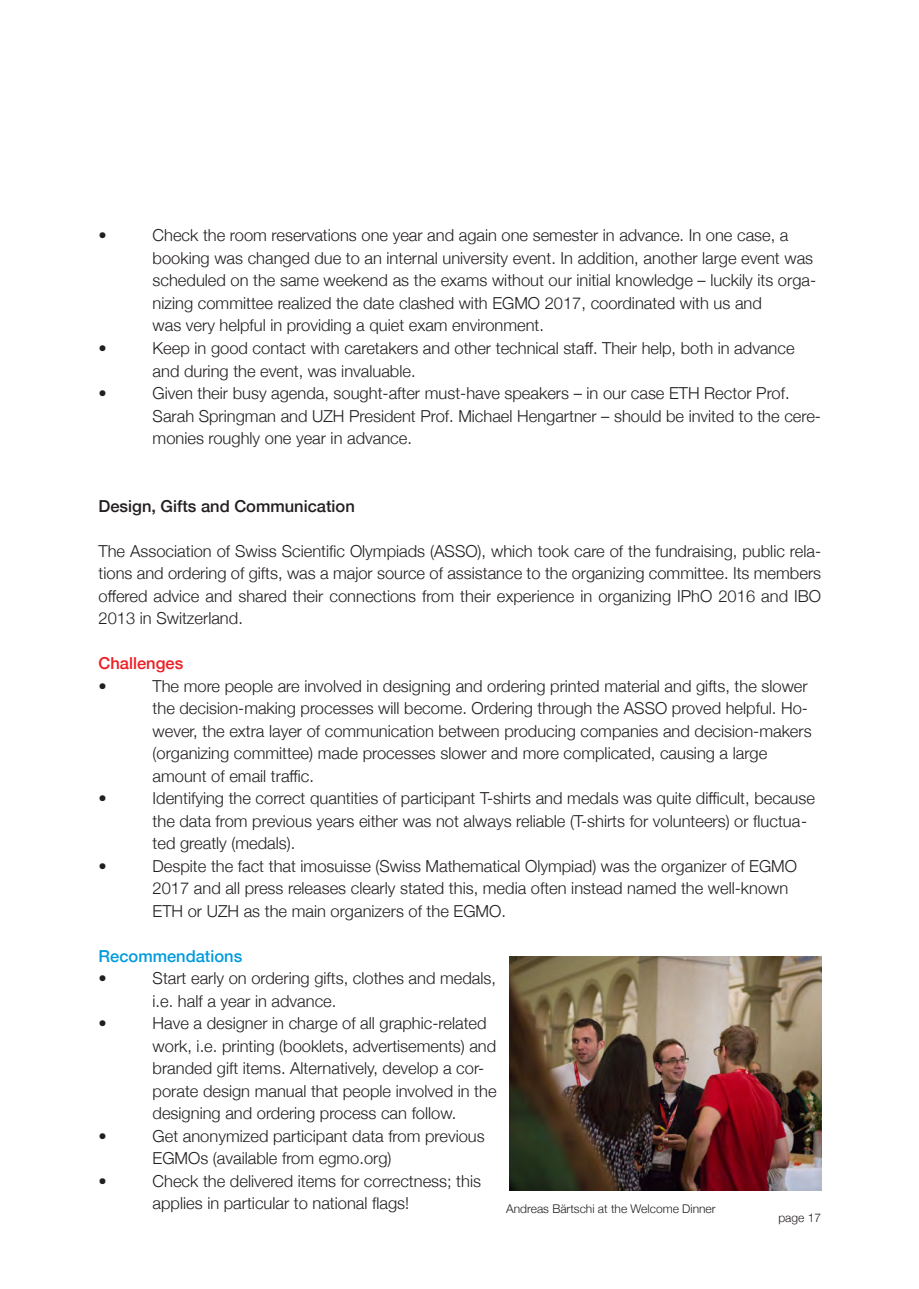
<style>
.page{position:relative;width:919px;height:1289px;background:#fff}
.page>*{position:absolute;margin:0;border:0;box-sizing:border-box;transform-origin:0 0}
.t1{font:300 16.5px/22.5px "Helvetica Neue";color:#231f20}
.t2{font:500 16.5px "Helvetica Neue";color:#231f20}
.t3{font:500 16.5px "Helvetica Neue";color:#009bde}
.t4{font:500 16.5px "Helvetica Neue";color:#ee1d23}
.t5{font:300 12px "Helvetica Neue";color:#231f20}
</style>
<div class="page">
<img style="left:509px;top:956px;width:312px;height:234px">
<p class="t1" style="left:99px;top:223px;width:10px">•</p>
<p class="t1" style="left:153px;top:223px;width:637px">Check the room reservations one year and again one semester in advance. In one case, a</p>
<p class="t1" style="left:153px;top:245px;width:662px">booking was changed due to an internal university event. In addition, another large event was</p>
<p class="t1" style="left:153px;top:268px;width:665px">scheduled on the same weekend as the exams without our initial knowledge – luckily its orga&shy;nizing committee realized the date clashed with EGMO 2017, coordinated with us and<br>was very helpful in providing a quiet exam environment.</p>
<p class="t1" style="left:99px;top:335px;width:10px">•</p>
<p class="t1" style="left:153px;top:335px;width:643px">Keep in good contact with caretakers and other technical staff. Their help, both in advance and during the event, was invaluable.</p>
<p class="t1" style="left:99px;top:380px;width:10px">•</p>
<p class="t1" style="left:153px;top:380px;width:670px">Given their busy agenda, sought-after must-have speakers – in our case ETH Rector Prof.<br>Sarah Springman and UZH President Prof. Michael Hengartner – should be invited to the cere-</p>
<p class="t1" style="left:153px;top:425px;width:261px">monies roughly one year in advance.</p>
<p class="t2" style="left:99px;top:492px;width:258px">Design, Gifts and Communication</p>
<p class="t1" style="left:99px;top:538px;width:724px;text-align:justify">The Association of Swiss Scientific Olympiads (ASSO), which took care of the fundraising, public rela&shy;tions and ordering of gifts, was a major source of assistance to the organizing committee. Its members offered advice and shared their connections from their experience in organizing IPhO 2016 and IBO 2013 in Switzerland.</p>
<p class="t4" style="left:99px;top:650px;width:86px">Challenges</p>
<p class="t1" style="left:99px;top:673px;width:10px">•</p>
<p class="t1" style="left:153px;top:673px;width:660px">The more people are involved in designing and ordering printed material and gifts, the slower the decision-making processes will become. Ordering through the ASSO proved helpful. Ho&shy;wever, the extra layer of communication between producing companies and decision-makers (organizing committee) made processes slower and more complicated, causing a large amount of email traffic.</p>
<p class="t1" style="left:99px;top:785px;width:10px">•</p>
<p class="t1" style="left:153px;top:785px;width:663px">Identifying the correct quantities of participant T-shirts and medals was quite difficult, because the data from previous years either was not always reliable (T-shirts for volunteers) or fluctua&shy;ted greatly (medals).</p>
<p class="t1" style="left:99px;top:853px;width:10px">•</p>
<p class="t1" style="left:153px;top:853px;width:646px">Despite the fact that imosuisse (Swiss Mathematical Olympiad) was the organizer of EGMO<br>2017 and all press releases clearly stated this, media often instead named the well-known<br>ETH or UZH as the main organizers of the EGMO.</p>
<p class="t3" style="left:99px;top:942px;width:145px">Recommendations</p>
<p class="t1" style="left:99px;top:965px;width:10px">•</p>
<p class="t1" style="left:153px;top:965px;width:345px">Start early on ordering gifts, clothes and medals, i.e. half a year in advance.</p>
<p class="t1" style="left:99px;top:1010px;width:10px">•</p>
<p class="t1" style="left:153px;top:1010px;width:335px">Have a designer in charge of all graphic-related</p>
<p class="t1" style="left:153px;top:1033px;width:345px">work, i.e. printing (booklets, advertisements) and</p>
<p class="t1" style="left:153px;top:1055px;width:345px">branded gift items. Alternatively, develop a cor&shy;porate design manual that people involved in the</p>
<p class="t1" style="left:153px;top:1100px;width:305px">designing and ordering process can follow.</p>
<p class="t1" style="left:99px;top:1123px;width:10px">•</p>
<p class="t1" style="left:153px;top:1123px;width:333px">Get anonymized participant data from previous<br>EGMOs (available from egmo.org)</p>
<p class="t1" style="left:99px;top:1168px;width:10px">•</p>
<p class="t1" style="left:153px;top:1168px;width:330px">Check the delivered items for correctness; this applies in particular to national flags!</p>
<p class="t5" style="left:778px;top:1208px;width:44px">page 17</p>
<p class="t5" style="left:506px;top:1198px;width:211px">Andreas Bärtschi at the Welcome Dinner</p>
</div>
